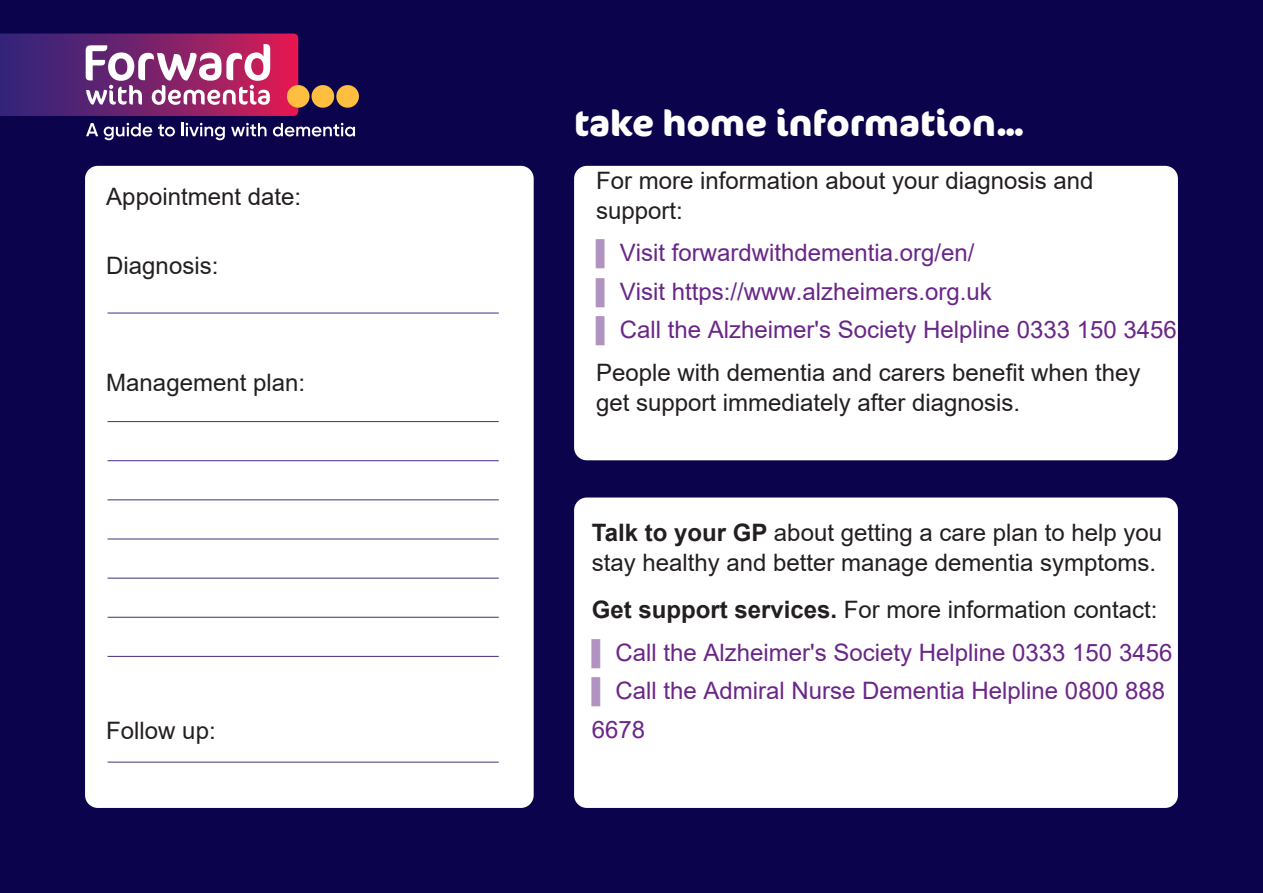
<style>
.page{position:relative;width:1263px;height:893px;background:#0b034c}
.page>*{position:absolute;margin:0;border:0;box-sizing:border-box;transform-origin:0 0}
.t1{font:700 36px "Cocon Pro";color:#fff}
.t2{font:24px/30px "Arial";color:#231f20}
.t3{font:24px/38.5px "Arial";color:#692687}
.t4{font:24px/38.5px "Arial";color:#6b2688}
.s1{color:#b193c2}
.s2{font-weight:700}
.s3{font-weight:700;color:#231f20}
.s4{color:#231f20}
</style>
<div class="page">
<div style="left:574px;top:166px;width:604px;height:294px;background:#fff;border-radius:13px"></div>
<div style="left:85px;top:166px;width:449px;height:642px;background:#fff;border-radius:13px"></div>
<svg style="left:86px;top:123px;width:12px;height:13px"></svg>
<svg style="left:104px;top:123px;width:48px;height:17px"></svg>
<svg style="left:158px;top:124px;width:17px;height:13px"></svg>
<hr style="left:181px;top:122px;width:3px;height:14px;background:#fff">
<svg style="left:186px;top:123px;width:39px;height:17px"></svg>
<svg style="left:231px;top:123px;width:35px;height:14px"></svg>
<svg style="left:273px;top:123px;width:82px;height:14px"></svg>
<svg style="left:0;top:34px;width:359px;height:82px;background:#834279"></svg>
<div style="left:574px;top:497px;width:604px;height:311px;background:#fff;border-radius:13px"></div>
<hr style="left:108px;top:313px;width:391px;height:1px;background:#452d7d">
<hr style="left:108px;top:421px;width:391px;height:1px;background:#452d7d">
<hr style="left:108px;top:460px;width:391px;height:1px;background:#452d7d">
<hr style="left:108px;top:500px;width:391px;height:1px;background:#452d7d">
<hr style="left:108px;top:539px;width:391px;height:1px;background:#452d7d">
<hr style="left:108px;top:578px;width:391px;height:1px;background:#452d7d">
<hr style="left:108px;top:617px;width:391px;height:1px;background:#452d7d">
<hr style="left:108px;top:656px;width:391px;height:1px;background:#452d7d">
<hr style="left:108px;top:762px;width:391px;height:1px;background:#452d7d">
<p class="t2" style="left:106px;top:181px;width:196px">Appointment date:</p>
<p class="t2" style="left:106px;top:251px;width:114px">Diagnosis:</p>
<p class="t2" style="left:106px;top:367px;width:200px">Management plan:</p>
<p class="t2" style="left:106px;top:715px;width:111px">Follow up:</p>
<h1 class="t1" style="left:574px;top:98px;width:449px">take home information...</h1>
<p class="t2" style="left:596px;top:165px;width:499px">For more information about your diagnosis and support:</p>
<p class="t3" style="left:596px;top:234px;width:582px"><span class="s1">▌</span> Visit forwardwithdementia.org/en/<br><span class="s1">▌</span> Visit https://www.alzheimers.org.uk<br><span class="s1">▌</span> Call the Alzheimer's Society Helpline 0333 150 3456</p>
<p class="t2" style="left:596px;top:358px;width:546px">People with dementia and carers benefit when they get support immediately after diagnosis.</p>
<p class="t2" style="left:592px;top:518px;width:572px"><span class="s2">Talk to your GP</span> about getting a care plan to help you stay healthy and better manage dementia symptoms.</p>
<p class="t3" style="left:592px;top:588px;width:582px;line-height:42.8px"><span class="s3">Get support services.</span> <span class="s4">For more information contact: </span><span class="s1">▌</span> Call the Alzheimer's Society Helpline 0333 150 3456</p>
<p class="t4" style="left:592px;top:672px;width:575px"><span class="s1">▌</span> Call the Admiral Nurse Dementia Helpline 0800 888<br>6678</p>
</div>
